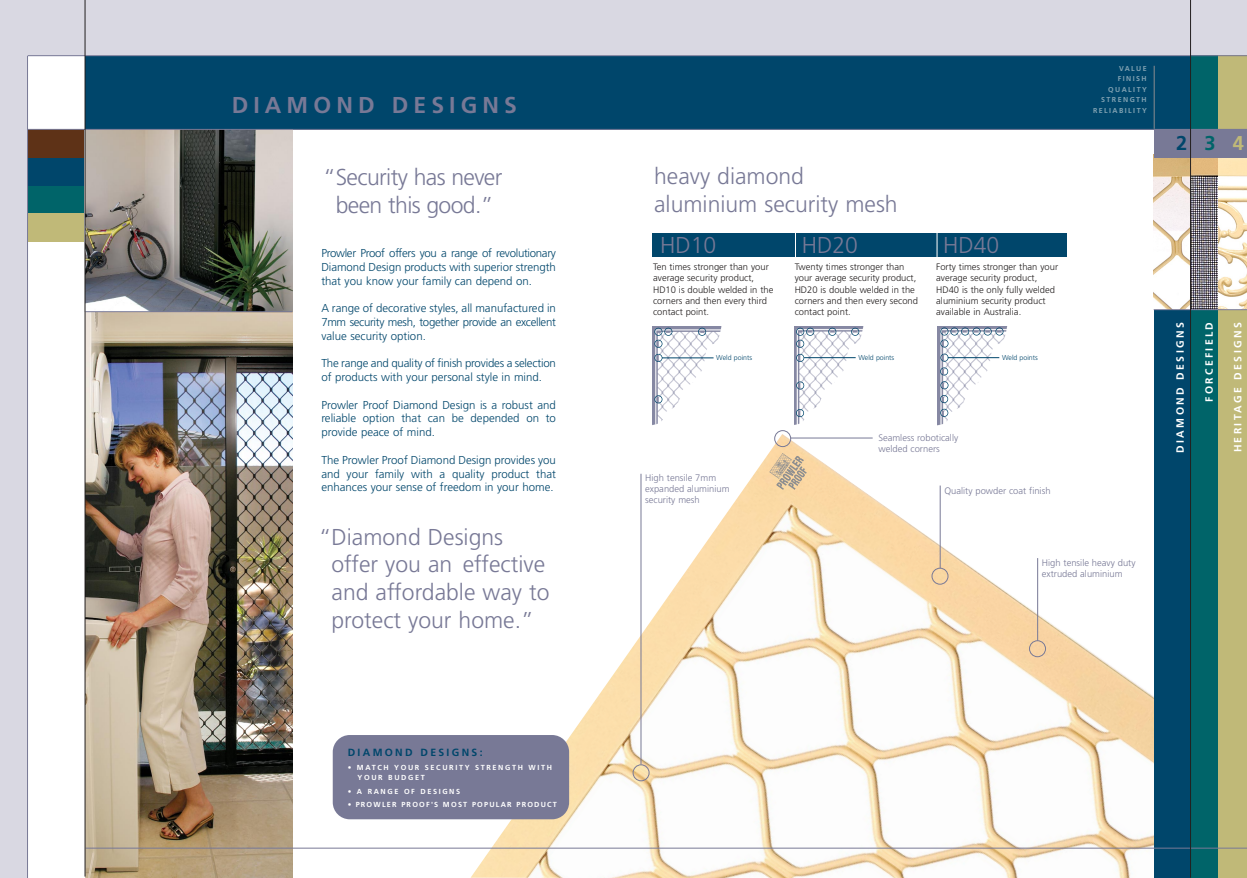
<style>
.page{position:relative;width:1247px;height:878px;background:#fff}
.page>*{position:absolute;margin:0;border:0;box-sizing:border-box;transform-origin:0 0}
.t1{font:300 23px/27.6px "Frutiger";color:#787996}
.t2{font:300 23px/27.6px "Frutiger";letter-spacing:-.03em;color:#787996;text-align:center}
.t3{font:700 23px "Frutiger";letter-spacing:.22em;color:#787996}
.t4{font:700 20px "Frutiger";color:#00466b}
.t5{font:300 11.5px/13.8px "Frutiger";color:#00466b;text-align:justify}
.t6{font:700 10.5px "Frutiger";letter-spacing:.225em;color:#fff}
.t7{font:700 10.4px "Frutiger";letter-spacing:.22em;color:#00466b}
.t8{font:300 9.4px/11.3px "Frutiger";color:#231f1f}
.t9{font:300 9.4px/11.3px "Frutiger";color:#787996}
.t10{font:700 7.3px/10.5px "Frutiger";letter-spacing:.22em;color:#fff}
.t11{font:700 7.3px "Frutiger";letter-spacing:.165em;color:#fff}
.t12{font:700 7.1px/10.5px "Frutiger";letter-spacing:.2em;color:#81a2b2;text-align:right}
.t13{font:300 7px "Frutiger";color:#00466b}
.s1{color:#006469}
.s2{color:#c0b978}
</style>
<div class="page">
<img style="left:471px;top:437px;width:683px;height:441px">
<img style="left:937px;top:327px;width:70px;height:99px">
<img style="left:794px;top:327px;width:70px;height:98px">
<img style="left:653px;top:326px;width:69px;height:99px">
<div style="left:652px;top:233px;width:415px;height:24px;background:#00466b"></div>
<div style="left:28px;top:185px;width:113px;height:29px;background:#006469"></div>
<div style="left:28px;top:157px;width:113px;height:29px;background:#00466b"></div>
<div style="left:28px;top:129px;width:113px;height:29px;background:#5e3217"></div>
<div style="left:28px;top:213px;width:113px;height:29px;background:#c0b978"></div>
<div style="left:0;top:0;width:1247px;height:56px;background:#d9d8e2"></div>
<hr style="left:28px;top:55px;width:1218px;height:1px;background:#787996">
<div style="left:0;top:0;width:28px;height:878px;background:#d9d8e2"></div>
<hr style="left:27px;top:56px;width:1px;height:822px;background:#787996">
<img style="left:85px;top:312px;width:207px;height:566px">
<div style="left:85px;top:56px;width:1106px;height:73px;background:#00466b"></div>
<hr style="left:1154px;top:66px;width:1px;height:63px;background:#8d8d90">
<img style="left:86px;top:130px;width:206px;height:181px">
<div style="left:333px;top:735px;width:236px;height:84px;background:#787996;border-radius:17px"></div>
<svg style="left:633px;top:764px;width:17px;height:17px"></svg>
<hr style="left:640px;top:474px;width:1px;height:290px;background:#787996">
<svg style="left:1029px;top:640px;width:17px;height:17px"></svg>
<hr style="left:1037px;top:558px;width:1px;height:83px;background:#787996">
<div style="left:1154px;top:129px;width:37px;height:749px;background:#00466b"></div>
<div style="left:1190px;top:56px;width:28px;height:822px;background:#006469"></div>
<div style="left:1218px;top:56px;width:29px;height:822px;background:#c0b978"></div>
<hr style="left:85px;top:55px;width:1162px;height:1px;background:#787996">
<svg style="left:654px;top:354px;width:8px;height:8px"></svg>
<svg style="left:654px;top:395px;width:8px;height:8px"></svg>
<svg style="left:654px;top:328px;width:18px;height:20px"></svg>
<svg style="left:698px;top:328px;width:8px;height:8px"></svg>
<svg style="left:796px;top:354px;width:8px;height:8px"></svg>
<svg style="left:796px;top:381px;width:8px;height:9px"></svg>
<svg style="left:796px;top:328px;width:18px;height:20px"></svg>
<svg style="left:828px;top:328px;width:8px;height:8px"></svg>
<svg style="left:796px;top:409px;width:8px;height:8px"></svg>
<svg style="left:851px;top:328px;width:8px;height:8px"></svg>
<svg style="left:940px;top:409px;width:8px;height:8px"></svg>
<svg style="left:940px;top:327px;width:64px;height:21px"></svg>
<svg style="left:940px;top:354px;width:8px;height:35px"></svg>
<svg style="left:940px;top:395px;width:8px;height:8px"></svg>
<svg style="left:795px;top:233px;width:1px;height:24px"></svg>
<svg style="left:937px;top:233px;width:1px;height:24px"></svg>
<hr style="left:86px;top:848px;width:1161px;height:1px;background:#787996">
<hr style="left:85px;top:311px;width:207px;height:1px;background:#787996">
<svg style="left:769px;top:453px;width:38px;height:37px"></svg>
<img style="left:1154px;top:157px;width:36px;height:152px">
<img style="left:1191px;top:157px;width:28px;height:152px">
<svg style="left:1219px;top:157px;width:28px;height:152px;background:#f6ead4"></svg>
<div style="left:1154px;top:129px;width:37px;height:28px;background:#787996"></div>
<div style="left:1191px;top:129px;width:28px;height:28px;background:#787996"></div>
<div style="left:1219px;top:129px;width:28px;height:28px;background:#787996"></div>
<svg style="left:932px;top:568px;width:17px;height:17px"></svg>
<hr style="left:940px;top:486px;width:1px;height:82px;background:#787996">
<svg style="left:774px;top:430px;width:17px;height:17px"></svg>
<hr style="left:790px;top:438px;width:83px;height:1px;background:#787996">
<hr style="left:662px;top:358px;width:52px;height:1px;background:#00466b">
<hr style="left:804px;top:357px;width:52px;height:1px;background:#00466b">
<hr style="left:948px;top:357px;width:51px;height:1px;background:#00466b">
<hr style="left:28px;top:129px;width:1219px;height:1px;background:#787996">
<hr style="left:1154px;top:309px;width:93px;height:1px;background:#787996">
<hr style="left:1190px;top:0;width:1px;height:878px;background:#231f1f">
<hr style="left:85px;top:0;width:1px;height:877px;background:#231f1f">
<h1 class="t3" style="left:232px;top:96px;width:287px">DIAMOND DESIGNS</h1>
<h1 class="t2" style="left:323px;top:165px;width:181px">“Security has never been this good.”</h1>
<p class="t5" style="left:321px;top:247px;width:236px">Prowler Proof offers you a range of revolutionary Diamond Design products with superior strength that you know your family can depend on.</p>
<p class="t5" style="left:321px;top:302px;width:236px">A range of decorative styles, all manufactured in 7mm security mesh, together provide an excellent value security option.</p>
<p class="t5" style="left:321px;top:357px;width:236px">The range and quality of finish provides a selection of products with your personal style in mind.</p>
<p class="t5" style="left:321px;top:399px;width:236px">Prowler Proof Diamond Design is a robust and reliable option that can be depended on to provide peace of mind.</p>
<p class="t5" style="left:321px;top:454px;width:236px">The Prowler Proof Diamond Design provides you and your family with a quality product that enhances your sense of freedom in your home.</p>
<h1 class="t1" style="left:332px;top:525px;width:219px;text-indent:-13px">“Diamond Designs offer you an effective and affordable way to protect your home.”</h1>
<p class="t7" style="left:348px;top:749px;width:136px">DIAMOND DESIGNS:</p>
<p class="t10" style="left:358px;top:763px;width:196px;text-indent:-10px">• MATCH YOUR SECURITY STRENGTH WITH<br>YOUR BUDGET</p>
<p class="t10" style="left:348px;top:787px;width:114px">• A RANGE OF DESIGNS</p>
<p class="t11" style="left:348px;top:802px;width:211px">• PROWLER PROOF'S MOST POPULAR PRODUCT</p>
<h1 class="t1" style="left:654px;top:164px;width:245px">heavy diamond aluminium security mesh</h1>
<h1 class="t1" style="left:660px;top:233px;width:58px">HD10</h1>
<p class="t8" style="left:653px;top:262px;width:122px">Ten times stronger than your average security product,<br>HD10 is double welded in the corners and then every third contact point.</p>
<h1 class="t1" style="left:802px;top:233px;width:58px">HD20</h1>
<p class="t8" style="left:795px;top:262px;width:125px">Twenty times stronger than your average security product,<br>HD20 is double welded in the corners and then every second contact point.</p>
<h1 class="t1" style="left:943px;top:233px;width:58px">HD40</h1>
<p class="t8" style="left:936px;top:262px;width:123px">Forty times stronger than your average security product,<br>HD40 is the only fully welded aluminium security product available in Australia.</p>
<p class="t13" style="left:716px;top:355px;width:37px">Weld points</p>
<p class="t13" style="left:858px;top:355px;width:37px">Weld points</p>
<p class="t13" style="left:1002px;top:355px;width:37px">Weld points</p>
<p class="t9" style="left:645px;top:473px;width:86px">High tensile 7mm expanded aluminium security mesh</p>
<p class="t9" style="left:878px;top:433px;width:81px">Seamless robotically welded corners</p>
<p class="t9" style="left:944px;top:485px;width:108px">Quality powder coat finish</p>
<p class="t12" style="left:1093px;top:64px;width:55px">VALUE<br>FINISH<br>QUALITY<br>STRENGTH<br>RELIABILITY</p>
<p class="t9" style="left:1042px;top:558px;width:95px">High tensile heavy duty extruded aluminium</p>
<h2 class="t4" style="left:1176px;top:135px;width:69px">2<span class="s1">3</span><span class="s2">4</span></h2>
<p class="t6" style="left:1176px;top:453px;width:132px;rotate:-90deg">DIAMOND DESIGNS</p>
<p class="t6" style="left:1205px;top:402px;width:81px;rotate:-90deg">FORCEFIELD</p>
<p class="t6" style="left:1233px;top:452px;width:131px;rotate:-90deg">HERITAGE DESIGNS</p>
</div>
